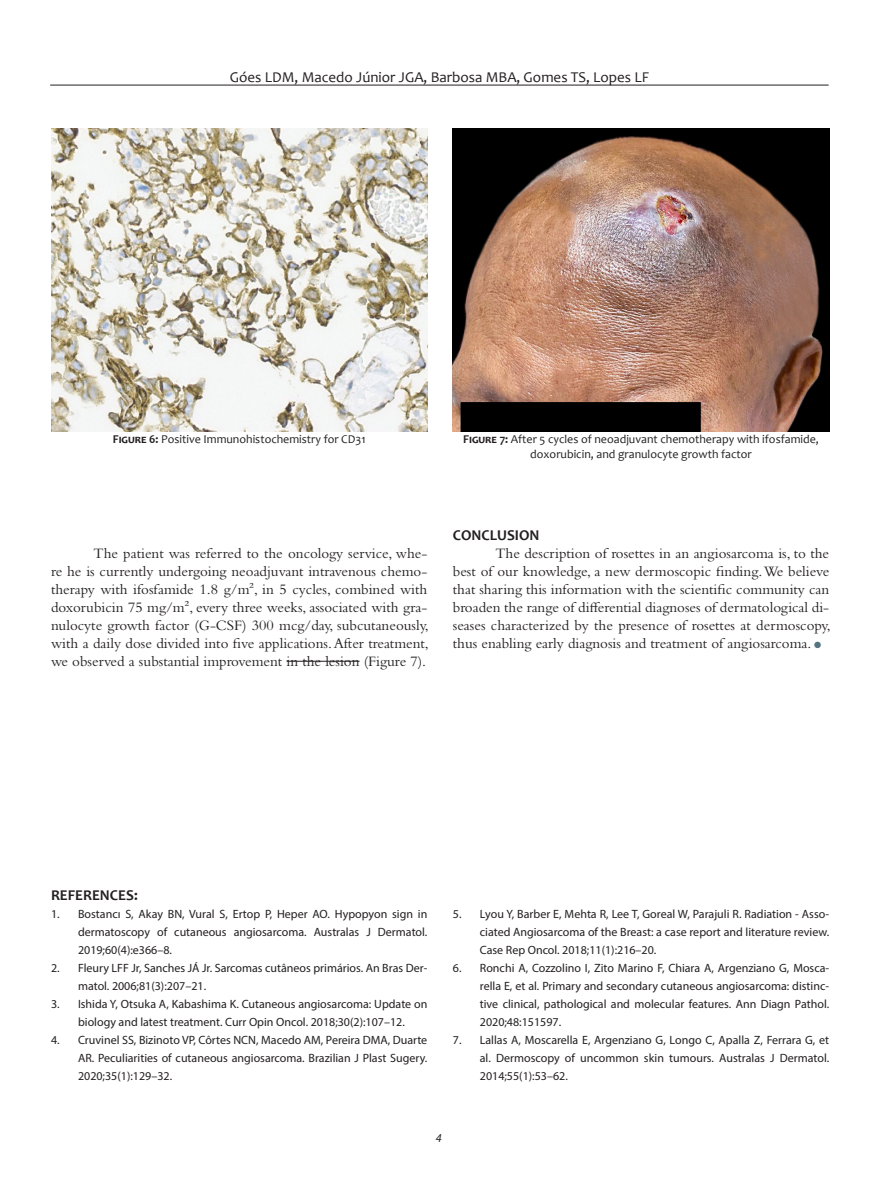
<style>
.page{position:relative;width:893px;height:1191px;background:#fff}
.page>*{position:absolute;margin:0;border:0;box-sizing:border-box;transform-origin:0 0}
.t1{font:15px/18px "Bembo Std";color:#231f20;text-align:justify}
.t2{font:15px "Candara";color:#231f20}
.Heading_2{font:700 15px "Candara";color:#231f20}
.t3{font:12px/18px "Myriad Pro";color:#231f20;text-align:justify}
.t4{font:12px/14.4px "Candara";color:#231f20;text-align:center}
.t5{font:italic 12px "Myriad Pro";color:#231f20}
.s1{font-weight:700}
.s2{color:#557482}
</style>
<div class="page">
<hr style="left:50px;top:85px;width:779px;height:1px;background:#231f20">
<hr style="left:286px;top:661px;width:74px;height:1px;background:#231f20">
<img style="left:51px;top:128px;width:376px;height:303px">
<img style="left:453px;top:128px;width:376px;height:303px">
<p class="t2" style="left:230px;top:67px;width:421px">Góes LDM, Macedo Júnior JGA, Barbosa MBA, Gomes TS, Lopes LF</p>
<p class="t4" style="left:113px;top:432px;width:254px"><span class="s1">Figure 6:</span> Positive Immunohistochemistry for CD31</p>
<p class="t4" style="left:463px;top:432px;width:357px"><span class="s1">Figure 7:</span> After 5 cycles of neoadjuvant chemotherapy with ifosfamide, doxorubicin, and granulocyte growth factor</p>
<p class="t1" style="left:51px;top:544px;width:379px;text-indent:43px">The patient was referred to the oncology service, whe&shy;re he is currently undergoing neoadjuvant intravenous chemo&shy;therapy with ifosfamide 1.8 g/m², in 5 cycles, combined with doxorubicin 75 mg/m², every three weeks, associated with gra&shy;nulocyte growth factor (G-CSF) 300 mcg/day, subcutaneously, with a daily dose divided into five applications. After treatment, we observed a substantial improvement in the lesion (Figure 7).</p>
<p class="Heading_2" style="left:453px;top:526px;width:88px">CONCLUSION</p>
<p class="t1" style="left:453px;top:544px;width:379px;text-indent:43px">The description of rosettes in an angiosarcoma is, to the best of our knowledge, a new dermoscopic finding. We believe that sharing this information with the scientific community can broaden the range of differential diagnoses of dermatological di&shy;seases characterized by the presence of rosettes at dermoscopy, thus enabling early diagnosis and treatment of angiosarcoma. <span class="s2">●</span></p>
<p class="Heading_2" style="left:51px;top:886px;width:88px">REFERENCES:</p>
<p class="t3" style="left:78px;top:905px;width:351px;text-indent:-27px">1. Bostancı S, Akay BN, Vural S, Ertop P, Heper AO. Hypopyon sign in dermatoscopy of cutaneous angiosarcoma. Australas J Dermatol.<br>2019;60(4):e366–8.</p>
<p class="t3" style="left:78px;top:959px;width:351px;text-indent:-27px">2. Fleury LFF Jr, Sanches JÁ Jr. Sarcomas cutâneos primários. An Bras Der&shy;matol. 2006;81(3):207–21.</p>
<p class="t3" style="left:51px;top:995px;width:378px;text-align:center">3. Ishida Y, Otsuka A, Kabashima K. Cutaneous angiosarcoma: Update on biology and latest treatment. Curr Opin Oncol. 2018;30(2):107–12.</p>
<p class="t3" style="left:78px;top:1031px;width:351px;text-indent:-27px">4. Cruvinel SS, Bizinoto VP, Côrtes NCN, Macedo AM, Pereira DMA, Duarte AR. Peculiarities of cutaneous angiosarcoma. Brazilian J Plast Sugery.<br>2020;35(1):129–32.</p>
<p class="t3" style="left:480px;top:905px;width:351px;text-indent:-27px">5. Lyou Y, Barber E, Mehta R, Lee T, Goreal W, Parajuli R. Radiation - Asso&shy;ciated Angiosarcoma of the Breast: a case report and literature review.<br>Case Rep Oncol. 2018;11(1):216–20.</p>
<p class="t3" style="left:480px;top:959px;width:351px;text-indent:-27px">6. Ronchi A, Cozzolino I, Zito Marino F, Chiara A, Argenziano G, Mosca&shy;rella E, et al. Primary and secondary cutaneous angiosarcoma: distinc&shy;tive clinical, pathological and molecular features. Ann Diagn Pathol.<br>2020;48:151597.</p>
<p class="t3" style="left:480px;top:1031px;width:351px;text-indent:-27px">7. Lallas A, Moscarella E, Argenziano G, Longo C, Apalla Z, Ferrara G, et al. Dermoscopy of uncommon skin tumours. Australas J Dermatol.<br>2014;55(1):53–62.</p>
<p class="t5" style="left:436px;top:1130px;width:7px">4</p>
</div>
